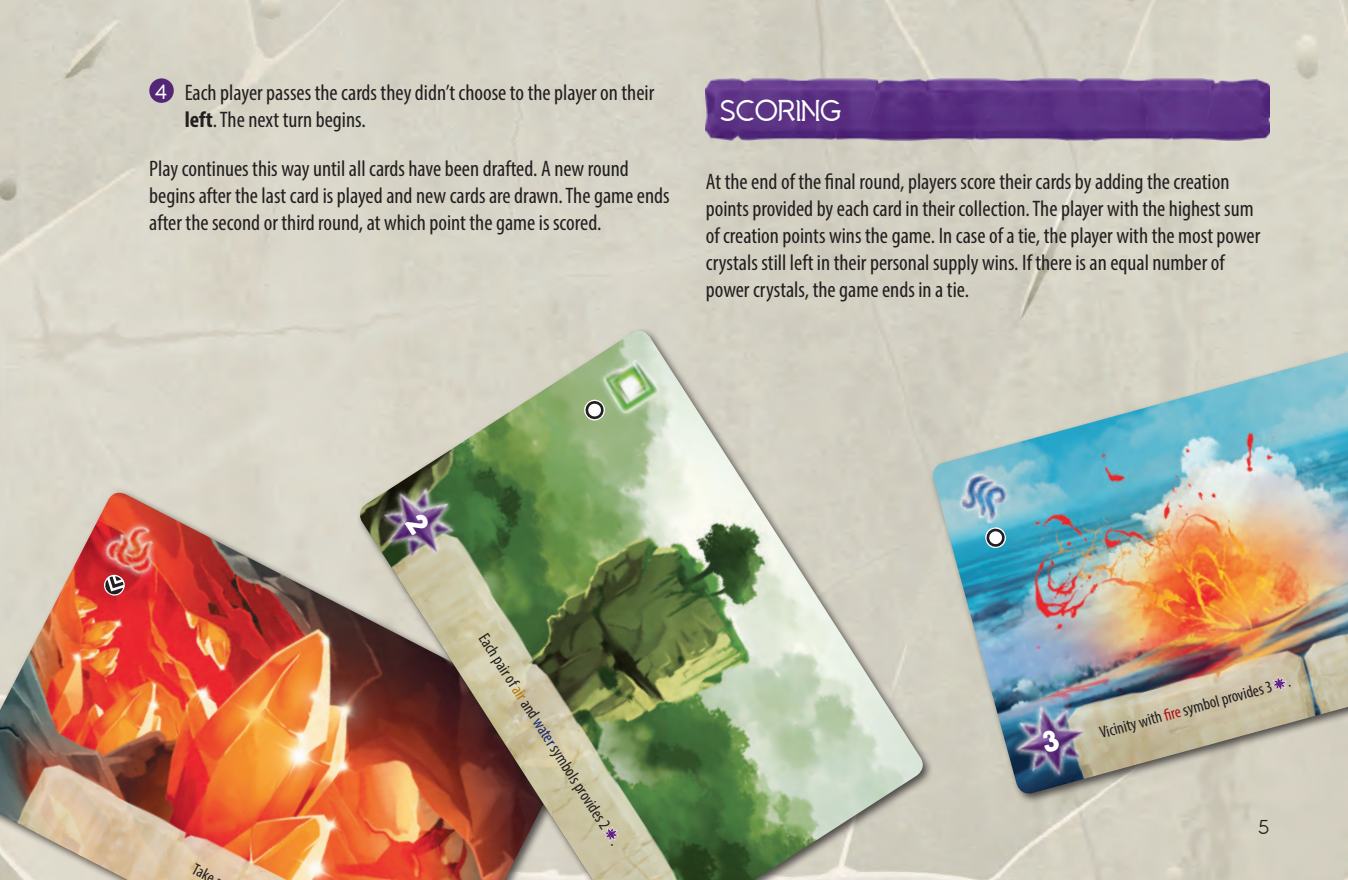
<style>
.page{position:relative;width:1348px;height:880px;background:#fff}
.page>*{position:absolute;margin:0;border:0;box-sizing:border-box;transform-origin:0 0}
.t1{font:700 30px "Natura Play";color:#fff}
.t2{font:condensed 22.5px/27px "Myriad Pro";color:#231f20}
.t3{font:20px "Natura Play";color:#231f20}
.t4{font:condensed 16.75px "Myriad Pro";color:#231f20}
.s1{font-family:"Natura Play";font-weight:700;font-stretch:normal;font-size:21px;color:#fff}
.s2{font-weight:700}
.s3{color:#b87b0b}
.s4{color:#142975}
.s5{color:#b00d15}
</style>
<div class="page">
<img style="left:0;top:0;width:1347px;height:880px">
<div style="left:149px;top:78px;width:25px;height:25px;background:#532676;border-radius:50%"></div>
<img style="left:706px;top:78px;width:563px;height:63px">
<img style="left:0;top:493px;width:355px;height:244px">
<img style="left:0;top:737px;width:355px;height:143px">
<img style="left:66px;top:493px;width:151px;height:142px">
<svg style="left:102px;top:573px;width:24px;height:24px"></svg>
<img style="left:355px;top:331px;width:572px;height:549px">
<img style="left:381px;top:504px;width:331px;height:376px">
<img style="left:554px;top:331px;width:151px;height:149px">
<img style="left:355px;top:456px;width:143px;height:144px">
<svg style="left:582px;top:398px;width:24px;height:24px"></svg>
<svg style="left:603px;top:826px;width:15px;height:15px"></svg>
<div style="left:929px;top:327px;width:418px;height:477px;background:#d4d1c3"></div>
<img style="left:930px;top:348px;width:417px;height:448px">
<img style="left:1042px;top:609px;width:305px;height:175px">
<img style="left:1325px;top:348px;width:22px;height:118px">
<img style="left:930px;top:436px;width:139px;height:132px">
<img style="left:993px;top:670px;width:129px;height:126px">
<svg style="left:984px;top:526px;width:23px;height:23px"></svg>
<svg style="left:1271px;top:676px;width:15px;height:15px"></svg>
<svg style="left:0;top:0;width:9px;height:9px"></svg>
<svg style="left:0;top:871px;width:9px;height:9px"></svg>
<svg style="left:545px;top:740px;width:5px;height:8px"></svg>
<svg style="left:405px;top:512px;width:25px;height:23px"></svg>
<svg style="left:1040px;top:728px;width:20px;height:25px"></svg>
<p class="t2" style="left:185px;top:79px;width:471px;text-indent:-29px"><span class="s1">4</span> Each player passes the cards they didn’t choose to the player on their <span class="s2">left</span>. The next turn begins.</p>
<p class="t2" style="left:149px;top:154px;width:522px">Play continues this way until all cards have been drafted. A new round begins after the last card is played and new cards are drawn. The game ends after the second or third round, at which point the game is scored.</p>
<h1 class="t1" style="left:721px;top:98px;width:122px">SCORING</h1>
<p class="t2" style="left:706px;top:168px;width:556px">At the end of the final round, players score their cards by adding the creation points provided by each card in their collection. The player with the highest sum of creation points wins the game. In case of a tie, the player with the most power crystals still left in their personal supply wins. If there is an equal number of power crystals, the game ends in a tie.</p>
<p class="t4" style="left:198px;top:859px;width:24px;rotate:27deg">Take</p>
<p class="t4" style="left:490px;top:630px;width:249px;rotate:57deg">Each pair of <span class="s3">air</span> and <span class="s4">water</span> symbols provides 2 .</p>
<p class="t4" style="left:1097px;top:722px;width:199px;rotate:-15deg">Vicinity with <span class="s5">fi re</span> symbol provides 3 .</p>
<p class="t3" style="left:1258px;top:819px;width:12px">5</p>
</div>
